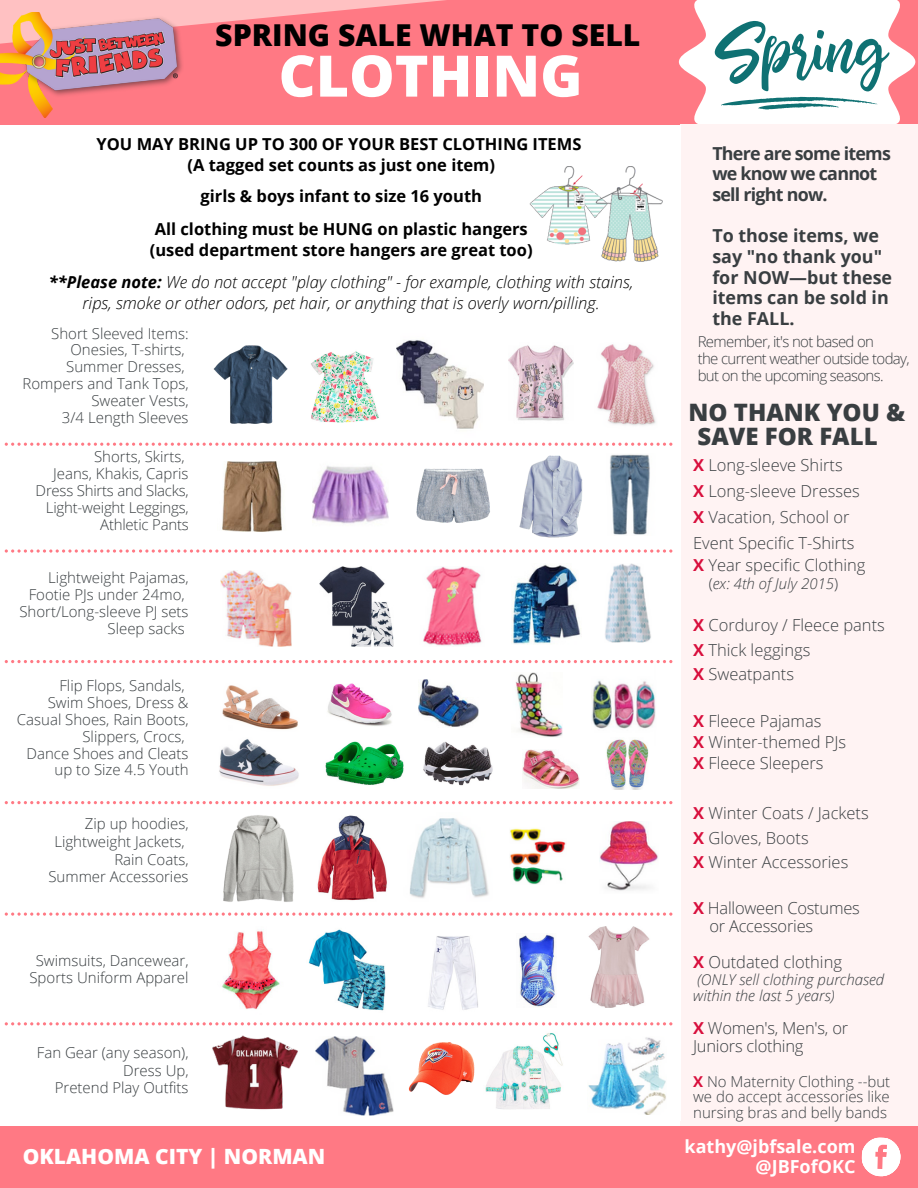
<style>
.page{position:relative;width:918px;height:1188px;background:#fff}
.page>*{position:absolute;margin:0;border:0;box-sizing:border-box;transform-origin:0 0}
.t1{font:61.8px "bhatoshine";color:#0f7173}
.t2{font:800 57.3px "Open Sans";color:#fff}
.t3{font:800 30.15px "Open Sans";color:#000}
.t4{font:800 24px/23.7px "Open Sans";color:#393e41}
.t5{font:800 21px "Open Sans";color:#fff}
.t6{font:700 18px "Open Sans";color:#fff}
.t7{font:700 17.85px/20.7px "Open Sans";color:#393e41}
.t8{font:700 17.85px/20.7px "Open Sans";letter-spacing:-.045em;color:#393e41}
.t9{font:300 16.5px/25.8px "Open Sans";color:#393e41}
.t10{font:700 16.5px "Open Sans";color:#000}
.t11{font:italic 300 16.5px "Open Sans";color:#000}
.t12{font:300 15px/16.8px "Open Sans";color:#393e41;text-align:right}
.t13{font:300 15px/16.8px "Open Sans";letter-spacing:-.04em;color:#393e41}
.t14{font:italic 300 15px/15.8px "Open Sans";color:#393e41}
.s1{font-weight:700}
.s2{font-weight:700;color:#d80f3d}
.s3{font-style:normal}
</style>
<div class="page">
<svg style="left:0;top:0;width:918px;height:125px;background:#fe7f89"></svg>
<svg style="left:679px;top:0;width:236px;height:125px"></svg>
<div style="left:680px;top:125px;width:238px;height:1001px;background:#fff3f3"></div>
<img style="left:610px;top:454px;width:40px;height:81px">
<img style="left:221px;top:570px;width:71px;height:77px">
<img style="left:423px;top:566px;width:59px;height:80px">
<img style="left:605px;top:564px;width:46px;height:78px">
<img style="left:515px;top:673px;width:47px;height:65px">
<img style="left:592px;top:663px;width:64px;height:66px">
<img style="left:410px;top:818px;width:79px;height:80px">
<img style="left:510px;top:828px;width:56px;height:57px">
<img style="left:599px;top:821px;width:59px;height:70px">
<img style="left:588px;top:1037px;width:78px;height:78px">
<img style="left:213px;top:345px;width:75px;height:79px">
<img style="left:508px;top:345px;width:66px;height:76px">
<svg style="left:5px;top:443px;width:667px;height:3px"></svg>
<svg style="left:5px;top:549px;width:667px;height:4px"></svg>
<svg style="left:5px;top:660px;width:667px;height:3px"></svg>
<svg style="left:5px;top:801px;width:667px;height:3px"></svg>
<svg style="left:5px;top:913px;width:667px;height:3px"></svg>
<img style="left:312px;top:466px;width:77px;height:58px">
<img style="left:222px;top:462px;width:60px;height:69px">
<img style="left:416px;top:468px;width:74px;height:55px">
<img style="left:311px;top:351px;width:68px;height:72px">
<img style="left:396px;top:340px;width:88px;height:89px">
<img style="left:597px;top:344px;width:59px;height:82px">
<img style="left:512px;top:564px;width:69px;height:80px">
<img style="left:222px;top:685px;width:76px;height:45px">
<img style="left:327px;top:683px;width:65px;height:43px">
<img style="left:418px;top:679px;width:61px;height:49px">
<img style="left:219px;top:739px;width:80px;height:47px">
<img style="left:325px;top:741px;width:79px;height:44px">
<img style="left:423px;top:741px;width:70px;height:45px">
<img style="left:606px;top:739px;width:43px;height:50px">
<img style="left:523px;top:750px;width:56px;height:39px">
<img style="left:317px;top:815px;width:70px;height:86px">
<img style="left:308px;top:929px;width:78px;height:82px">
<img style="left:222px;top:930px;width:58px;height:79px">
<img style="left:428px;top:936px;width:50px;height:74px">
<img style="left:519px;top:934px;width:36px;height:73px">
<img style="left:319px;top:566px;width:74px;height:80px">
<img style="left:485px;top:1033px;width:78px;height:76px">
<svg style="left:5px;top:1022px;width:667px;height:3px"></svg>
<img style="left:0;top:12px;width:183px;height:106px">
<div style="left:0;top:1126px;width:918px;height:62px;background:#ff7984"></div>
<svg style="left:861px;top:1137px;width:40px;height:40px"></svg>
<img style="left:223px;top:815px;width:71px;height:87px">
<img style="left:212px;top:1035px;width:86px;height:75px">
<img style="left:315px;top:1037px;width:79px;height:79px">
<img style="left:408px;top:1042px;width:66px;height:53px">
<img style="left:588px;top:927px;width:62px;height:81px">
<img style="left:519px;top:455px;width:64px;height:83px">
<img style="left:529px;top:166px;width:133px;height:96px">
<p class="t3" style="left:215px;top:14px;width:427px">SPRING SALE WHAT TO SELL</p>
<p class="t2" style="left:279px;top:35px;width:305px">CLOTHING</p>
<p class="t10" style="left:97px;top:132px;width:486px">YOU MAY BRING UP TO 300 OF YOUR BEST CLOTHING ITEMS</p>
<p class="t10" style="left:188px;top:153px;width:309px">(A tagged set counts as just one item)</p>
<p class="t10" style="left:201px;top:184px;width:283px">girls &amp; boys infant to size 16 youth</p>
<p class="t10" style="left:155px;top:217px;width:374px">All clothing must be HUNG on plastic hangers</p>
<p class="t10" style="left:150px;top:238px;width:384px">(used department store hangers are great too)</p>
<p class="t11" style="left:49px;top:270px;width:586px"><span class="s1">**Please note:</span> We do not accept "play clothing" - for example, clothing with stains,</p>
<p class="t11" style="left:83px;top:291px;width:519px">rips, smoke or other odors, pet hair, or anything that is overly worn/pilling.</p>
<p class="t12" style="left:51px;top:324px;width:139px">Short Sleeved Items:</p>
<p class="t12" style="left:71px;top:341px;width:116px">Onesies, T-shirts,</p>
<p class="t12" style="left:66px;top:358px;width:120px">Summer Dresses,</p>
<p class="t12" style="left:23px;top:375px;width:167px">Rompers and Tank Tops,</p>
<p class="t12" style="left:91px;top:392px;width:99px">Sweater Vests,</p>
<p class="t12" style="left:62px;top:409px;width:128px">3/4 Length Sleeves</p>
<p class="t12" style="left:94px;top:448px;width:92px">Shorts, Skirts,</p>
<p class="t12" style="left:53px;top:465px;width:137px">Jeans, Khakis, Capris</p>
<p class="t12" style="left:36px;top:482px;width:155px">Dress Shirts and Slacks,<br>Light-weight Leggings,<br>Athletic Pants</p>
<p class="t12" style="left:48px;top:569px;width:142px">Lightweight Pajamas,</p>
<p class="t12" style="left:29px;top:586px;width:157px">Footie PJs under 24mo,</p>
<p class="t12" style="left:19px;top:603px;width:171px">Short/Long-sleeve PJ sets</p>
<p class="t12" style="left:108px;top:620px;width:79px">Sleep sacks</p>
<p class="t12" style="left:59px;top:677px;width:127px">Flip Flops, Sandals,</p>
<p class="t12" style="left:17px;top:694px;width:173px">Swim Shoes, Dress &amp;<br>Casual Shoes, Rain Boots,<br>Slippers, Crocs,</p>
<p class="t12" style="left:27px;top:744px;width:164px">Dance Shoes and Cleats up to Size 4.5 Youth</p>
<p class="t12" style="left:54px;top:814px;width:136px;line-height:18px">Zip up hoodies,<br>Lightweight Jackets,</p>
<p class="t12" style="left:114px;top:851px;width:76px">Rain Coats,</p>
<p class="t12" style="left:48px;top:868px;width:142px">Summer Accessories</p>
<p class="t12" style="left:36px;top:952px;width:154px">Swimsuits, Dancewear,</p>
<p class="t12" style="left:29px;top:969px;width:161px">Sports Uniform Apparel</p>
<p class="t12" style="left:37px;top:1044px;width:153px">Fan Gear (any season),</p>
<p class="t12" style="left:123px;top:1062px;width:67px">Dress Up,</p>
<p class="t12" style="left:55px;top:1079px;width:135px">Pretend Play Outfits</p>
<p class="t5" style="left:23px;top:1141px;width:304px">OKLAHOMA CITY | NORMAN</p>
<p class="t1" style="left:718px;top:4px;width:170px">Spring</p>
<p class="t8" style="left:712px;top:142px;width:180px">There are some items we know we cannot sell right now.</p>
<p class="t7" style="left:712px;top:225px;width:181px">To those items, we say "no thank you" for NOW—but these items can be sold in the FALL.</p>
<p class="t13" style="left:698px;top:333px;width:178px">Remember, it's not based on</p>
<p class="t13" style="left:698px;top:350px;width:214px">the current weather outside today, but on the upcoming seasons.</p>
<p class="t4" style="left:698px;top:400px;width:209px;text-indent:-9px">NO THANK YOU &amp;<br>SAVE FOR FALL</p>
<p class="t9" style="left:693px;top:452px;width:151px"><span class="s2">X</span> Long-sleeve Shirts</p>
<p class="t9" style="left:693px;top:478px;width:168px"><span class="s2">X</span> Long-sleeve Dresses</p>
<p class="t9" style="left:693px;top:504px;width:163px"><span class="s2">X</span> Vacation, School or<br>Event Specific T-Shirts</p>
<p class="t9" style="left:693px;top:552px;width:174px"><span class="s2">X</span> Year specific Clothing</p>
<p class="t14" style="left:709px;top:576px;width:131px"><span class="s3">(</span>ex: 4th of July 2015<span class="s3">)</span></p>
<p class="t9" style="left:693px;top:612px;width:193px"><span class="s2">X</span> Corduroy / Fleece pants</p>
<p class="t9" style="left:693px;top:636px;width:119px"><span class="s2">X</span> Thick leggings</p>
<p class="t9" style="left:693px;top:661px;width:102px"><span class="s2">X</span> Sweatpants</p>
<p class="t9" style="left:693px;top:707px;width:130px"><span class="s2">X</span> Fleece Pajamas</p>
<p class="t9" style="left:693px;top:729px;width:155px"><span class="s2">X</span> Winter-themed PJs</p>
<p class="t9" style="left:693px;top:750px;width:132px"><span class="s2">X</span> Fleece Sleepers</p>
<p class="t9" style="left:693px;top:800px;width:177px"><span class="s2">X</span> Winter Coats / Jackets</p>
<p class="t9" style="left:693px;top:824px;width:117px"><span class="s2">X</span> Gloves, Boots</p>
<p class="t9" style="left:693px;top:849px;width:157px"><span class="s2">X</span> Winter Accessories</p>
<p class="t9" style="left:693px;top:895px;width:168px"><span class="s2">X</span> Halloween Costumes</p>
<p class="t9" style="left:709px;top:913px;width:105px">or Accessories</p>
<p class="t9" style="left:693px;top:949px;width:150px"><span class="s2">X</span> Outdated clothing</p>
<p class="t14" style="left:693px;top:972px;width:193px">(ONLY sell clothing purchased within the last 5 years)</p>
<p class="t9" style="left:693px;top:1018px;width:157px;line-height:18px"><span class="s2">X</span> Women's, Men's, or<br>Juniors clothing</p>
<p class="t12" style="left:693px;top:1073px;width:199px;line-height:15.8px;text-align:justify"><span class="s2">X</span> No Maternity Clothing --but we do accept accessories like nursing bras and belly bands</p>
<p class="t6" style="left:685px;top:1134px;width:172px">kathy@jbfsale.com</p>
<p class="t6" style="left:756px;top:1153px;width:101px">@JBFofOKC</p>
</div>
